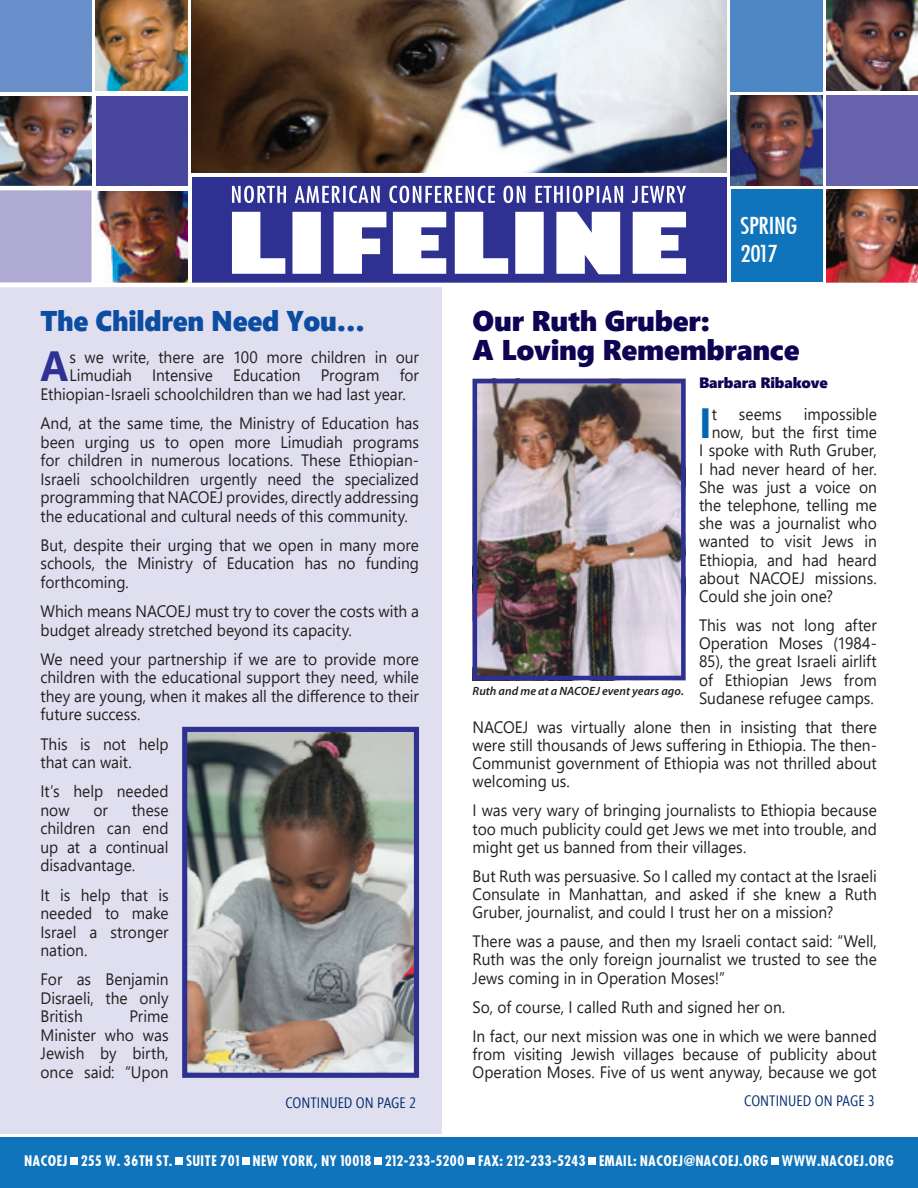
<style>
.page{position:relative;width:918px;height:1188px;background:#fff}
.page>*{position:absolute;margin:0;border:0;box-sizing:border-box;transform-origin:0 0}
.t1{font:700 42.15px "Segoe UI";color:#0166b3;scale:.94 1}
.t2{font:700 42.15px "Segoe UI";color:#2e3092;scale:.94 1}
.t3{font:28.5px/28.7px "Segoe UI Black";letter-spacing:-.01em;color:#0d0453}
.t4{font:28.5px "Segoe UI Black";letter-spacing:-.01em;color:#0d4da1;scale:.94 1}
.t5{font:500 condensed 22.95px/27.8px "Futura";letter-spacing:-.01em;color:#fff;scale:1.1 1}
.t6{font:16.5px/18.5px "Segoe UI";color:#231f20;text-align:justify;scale:.94 1}
.t7{font:15px "Segoe Condensed";color:#002c6b}
.t8{font:15px "Segoe UI Black";letter-spacing:-.01em;color:#0d0453}
.t9{font:700 14.25px "Futura Cond";color:#fff}
.t10{font:italic 600 12px "Myriad Pro";letter-spacing:.005em;color:#231f20}
</style>
<div class="page">
<div style="left:96px;top:96px;width:91px;height:90px;background:#48479d"></div>
<div style="left:731px;top:0;width:92px;height:91px;background:#4d87c6"></div>
<div style="left:0;top:282px;width:441px;height:854px;background:#e0dfef"></div>
<img style="left:827px;top:190px;width:91px;height:92px">
<img style="left:0;top:96px;width:92px;height:88px">
<img style="left:96px;top:0;width:91px;height:91px">
<div style="left:192px;top:177px;width:534px;height:106px;background:#2e3092"></div>
<div style="left:0;top:0;width:91px;height:91px;background:#6990ca"></div>
<svg style="left:232px;top:212px;width:454px;height:62px"></svg>
<svg style="left:232px;top:186px;width:454px;height:17px"></svg>
<div style="left:731px;top:190px;width:92px;height:92px;background:#1074bc"></div>
<svg style="left:0;top:184px;width:96px;height:99px;background:#b4afd4"></svg>
<img style="left:827px;top:0;width:91px;height:91px">
<div style="left:827px;top:95px;width:91px;height:91px;background:#6662ac"></div>
<img style="left:96px;top:191px;width:91px;height:92px">
<img style="left:731px;top:96px;width:91px;height:89px">
<div style="left:0;top:1137px;width:918px;height:51px;background:#1074bc"></div>
<div style="left:71px;top:1158px;width:7px;height:7px;background:#fff"></div>
<div style="left:176px;top:1158px;width:7px;height:7px;background:#fff"></div>
<div style="left:242px;top:1158px;width:8px;height:7px;background:#fff"></div>
<div style="left:375px;top:1158px;width:7px;height:7px;background:#fff"></div>
<div style="left:468px;top:1158px;width:7px;height:7px;background:#fff"></div>
<div style="left:589px;top:1158px;width:7px;height:7px;background:#fff"></div>
<div style="left:771px;top:1158px;width:8px;height:7px;background:#fff"></div>
<img style="left:478px;top:384px;width:203px;height:291px">
<div style="left:473px;top:379px;width:213px;height:301px;border:4px solid #2e3092"></div>
<img style="left:188px;top:733px;width:225px;height:339px">
<div style="left:182px;top:727px;width:237px;height:351px;border:5px solid #2e3092"></div>
<img style="left:192px;top:0;width:534px;height:173px">
<hr style="left:0;top:283px;width:918px;height:4px;background:#fff">
<hr style="left:0;top:1134px;width:918px;height:3px;background:#fff">
<h2 class="t4" style="left:41px;top:300px;width:347px">The Children Need You…</h2>
<h1 class="t2" style="left:41px;top:332px;width:31px">A</h1>
<p class="t6" style="left:69px;top:348px;width:373px">s we write, there are 100 more children in our</p>
<p class="t6" style="left:69px;top:366px;width:373px">Limudiah Intensive Education Program for</p>
<p class="t6" style="left:41px;top:384px;width:390px">Ethiopian-Israeli schoolchildren than we had last year.</p>
<p class="t6" style="left:41px;top:414px;width:404px">And, at the same time, the Ministry of Education has been urging us to open more Limudiah programs for children in numerous locations. These Ethiopian-Israeli schoolchildren urgently need the specialized programming that NACOEJ provides, directly addressing the educational and cultural needs of this community.</p>
<p class="t6" style="left:41px;top:535px;width:404px">But, despite their urging that we open in many more schools, the Ministry of Education has no funding forthcoming.</p>
<p class="t6" style="left:41px;top:602px;width:404px">Which means NACOEJ must try to cover the costs with a budget already stretched beyond its capacity.</p>
<p class="t6" style="left:41px;top:649px;width:404px">We need your partnership if we are to provide more children with the educational support they need, while they are young, when it makes all the difference to their future success.</p>
<p class="t6" style="left:41px;top:734px;width:138px">This is not help that can wait.</p>
<p class="t6" style="left:41px;top:782px;width:138px">It’s help needed now</p>
<p class="t6" style="left:41px;top:801px;width:138px;text-indent:91px">these children can end up at a continual disadvantage.</p>
<p class="t6" style="left:41px;top:885px;width:138px">It is help that is needed to make Israel a stronger nation.</p>
<p class="t6" style="left:41px;top:970px;width:138px">For as Benjamin Disraeli, the only British</p>
<p class="t6" style="left:93px;top:801px;width:17px">or</p>
<p class="t6" style="left:41px;top:1007px;width:138px;text-indent:89px">Prime Minister who was Jewish by birth, once said: “Upon</p>
<p class="t7" style="left:285px;top:1093px;width:132px">CONTINUED ON PAGE 2</p>
<h3 class="t5" style="left:740px;top:212px;width:53px">SPRING<br>2017</h3>
<h2 class="t3" style="left:473px;top:305px;width:329px">Our Ruth Gruber:<br>A Loving Remembrance</h2>
<p class="t8" style="left:699px;top:372px;width:130px">Barbara Ribakove</p>
<h1 class="t1" style="left:699px;top:389px;width:15px">I</h1>
<p class="t6" style="left:712px;top:405px;width:7px">t</p>
<p class="t6" style="left:739px;top:405px;width:47px">seems</p>
<p class="t6" style="left:804px;top:405px;width:79px">impossible</p>
<p class="t6" style="left:712px;top:423px;width:177px">now, but the first time</p>
<p class="t6" style="left:699px;top:441px;width:191px">I spoke with Ruth Gruber,</p>
<p class="t6" style="left:699px;top:459px;width:191px">I had never heard of her.</p>
<p class="t6" style="left:699px;top:477px;width:191px">She was just a voice on</p>
<p class="t6" style="left:699px;top:496px;width:191px">the telephone, telling me</p>
<p class="t6" style="left:699px;top:514px;width:191px">she was a journalist who</p>
<p class="t6" style="left:699px;top:532px;width:191px">wanted to visit Jews in</p>
<p class="t6" style="left:699px;top:550px;width:191px">Ethiopia, and had heard</p>
<p class="t6" style="left:699px;top:568px;width:191px">about NACOEJ missions.</p>
<p class="t6" style="left:699px;top:587px;width:144px">Could she join one?</p>
<p class="t6" style="left:699px;top:616px;width:191px">This was not long after Operation Moses (1984- 85), the great Israeli airlift of Ethiopian Jews from Sudanese refugee camps.</p>
<p class="t6" style="left:473px;top:718px;width:432px">NACOEJ was virtually alone then in insisting that there were still thousands of Jews suffering in Ethiopia. The then-Communist government of Ethiopia was not thrilled about welcoming us.</p>
<p class="t6" style="left:473px;top:801px;width:432px">I was very wary of bringing journalists to Ethiopia because too much publicity could get Jews we met into trouble, and might get us banned from their villages.</p>
<p class="t6" style="left:473px;top:866px;width:432px">But Ruth was persuasive. So I called my contact at the Israeli Consulate in Manhattan, and asked if she knew a Ruth Gruber, journalist, and could I trust her on a mission?</p>
<p class="t6" style="left:473px;top:932px;width:432px">There was a pause, and then my Israeli contact said: “Well, Ruth was the only foreign journalist we trusted to see the Jews coming in in Operation Moses!”</p>
<p class="t6" style="left:473px;top:992px;width:432px;line-height:29px">So, of course, I called Ruth and signed her on.<br>In fact, our next mission was one in which we were banned</p>
<p class="t6" style="left:473px;top:1044px;width:432px">from visiting Jewish villages because of publicity about<br>Operation Moses. Five of us went anyway, because we got</p>
<p class="t10" style="left:473px;top:684px;width:213px">Ruth and me at a NACOEJ event years ago.</p>
<p class="t7" style="left:744px;top:1092px;width:132px">CONTINUED ON PAGE 3</p>
<p class="t9" style="left:24px;top:1152px;width:871px">NACOEJ 255 W. 36TH ST. SUITE 701 NEW YORK, NY 10018 212-233-5200 FAX: 212-233-5243 EMAIL: NACOEJ@NACOEJ.ORG WWW.NACOEJ.ORG</p>
</div>
